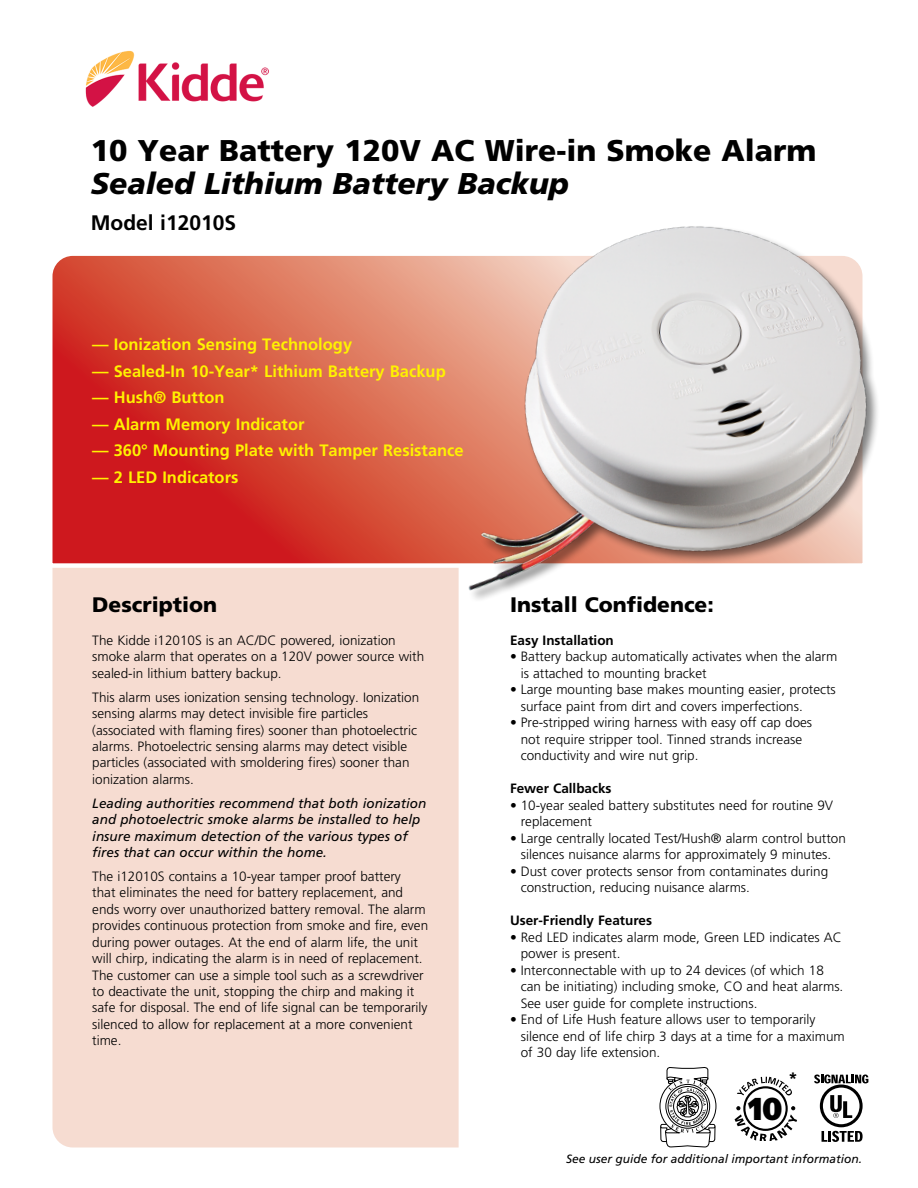
<style>
.page{position:relative;width:918px;height:1188px;background:#fff}
.page>*{position:absolute;margin:0;border:0;box-sizing:border-box;transform-origin:0 0}
.t1{font:900 31.65px "Frutiger";color:#000;scale:.84 1}
.t2{font:900 30px "Frutiger LT Std";color:#000}
.t3{font:italic 900 30px "Frutiger LT Std";color:#000}
.t4{font:900 21px "Frutiger LT Std";color:#000}
.t5{font:700 21px "Frutiger LT Std";color:#000}
.t6{font:700 16.5px "Frutiger LT Std";color:#fff200}
.t7{font:700 16.5px "Frutiger LT Std";color:#000}
.t8{font:300 13.5px/16.5px "Frutiger LT Std";color:#000}
.t9{font:italic 13.5px/16.5px "Frutiger LT Std";color:#000}
.t10{font:700 13.5px "Frutiger LT Std";color:#000}
.t11{font:italic 12px "Frutiger LT Std";color:#000}
</style>
<div class="page">
<div style="left:52px;top:570px;width:407px;height:578px;background:#f6dcd1"></div>
<svg style="left:52px;top:255px;width:357px;height:315px;background:#d64c3e"></svg>
<img style="left:85px;top:50px;width:184px;height:57px">
<img style="left:409px;top:226px;width:469px;height:463px">
<svg style="left:737px;top:1077px;width:55px;height:19px"></svg>
<div style="left:743px;top:1086px;width:45px;height:45px;border:2px solid #000;border-radius:50%"></div>
<svg style="left:735px;top:1106px;width:62px;height:35px"></svg>
<div style="left:820px;top:1085px;width:43px;height:42px;border:3px solid #000;border-radius:50%"></div>
<svg style="left:830px;top:1095px;width:22px;height:23px"></svg>
<svg style="left:814px;top:1075px;width:54px;height:8px"></svg>
<svg style="left:822px;top:1131px;width:41px;height:11px"></svg>
<svg style="left:659px;top:1067px;width:58px;height:81px"></svg>
<h2 class="t2" style="left:91px;top:132px;width:727px">10 Year Battery 120V AC Wire-in Smoke Alarm</h2>
<h2 class="t3" style="left:91px;top:165px;width:480px">Sealed Lithium Battery Backup</h2>
<h3 class="t5" style="left:91px;top:210px;width:147px">Model i12010S</h3>
<p class="t6" style="left:92px;top:335px;width:261px">— Ionization Sensing Technology</p>
<p class="t6" style="left:92px;top:361px;width:355px">— Sealed-In 10-Year* Lithium Battery Backup</p>
<p class="t6" style="left:92px;top:388px;width:134px">— Hush® Button</p>
<p class="t6" style="left:92px;top:414px;width:214px">— Alarm Memory Indicator</p>
<p class="t6" style="left:92px;top:441px;width:373px">— 360° Mounting Plate with Tamper Resistance</p>
<p class="t6" style="left:92px;top:467px;width:148px">— 2 LED Indicators</p>
<h3 class="t4" style="left:92px;top:592px;width:126px">Description</h3>
<p class="t8" style="left:92px;top:632px;width:333px">The Kidde i12010S is an AC/DC powered, ionization smoke alarm that operates on a 120V power source with sealed-in lithium battery backup.</p>
<p class="t8" style="left:92px;top:689px;width:329px">This alarm uses ionization sensing technology. Ionization sensing alarms may detect invisible fire particles (associated with flaming fires) sooner than photoelectric alarms. Photoelectric sensing alarms may detect visible particles (associated with smoldering fires) sooner than ionization alarms.</p>
<p class="t9" style="left:92px;top:795px;width:336px">Leading authorities recommend that both ionization and photoelectric smoke alarms be installed to help insure maximum detection of the various types of fires that can occur within the home.</p>
<p class="t8" style="left:92px;top:868px;width:337px">The i12010S contains a 10-year tamper proof battery<br>that eliminates the need for battery replacement, and ends worry over unauthorized battery removal. The alarm provides continuous protection from smoke and fire, even during power outages. At the end of alarm life, the unit will chirp, indicating the alarm is in need of replacement.<br>The customer can use a simple tool such as a screwdriver to deactivate the unit, stopping the chirp and making it safe for disposal. The end of life signal can be temporarily silenced to allow for replacement at a more convenient time.</p>
<h3 class="t4" style="left:510px;top:592px;width:205px">Install Confidence:</h3>
<p class="t10" style="left:510px;top:632px;width:105px">Easy Installation</p>
<p class="t8" style="left:521px;top:649px;width:318px;text-indent:-11px">• Battery backup automatically activates when the alarm is attached to mounting bracket</p>
<p class="t8" style="left:521px;top:682px;width:317px;text-indent:-11px">• Large mounting base makes mounting easier, protects surface paint from dirt and covers imperfections.</p>
<p class="t8" style="left:521px;top:715px;width:293px;text-indent:-11px">• Pre-stripped wiring harness with easy off cap does not require stripper tool. Tinned strands increase conductivity and wire nut grip.</p>
<p class="t10" style="left:510px;top:781px;width:103px">Fewer Callbacks</p>
<p class="t8" style="left:521px;top:797px;width:314px;text-indent:-11px">• 10-year sealed battery substitutes need for routine 9V replacement</p>
<p class="t8" style="left:510px;top:830px;width:337px;text-align:center">• Large centrally located Test/Hush® alarm control button silences nuisance alarms for approximately 9 minutes.</p>
<p class="t8" style="left:521px;top:863px;width:309px;text-indent:-11px">• Dust cover protects sensor from contaminates during construction, reducing nuisance alarms.</p>
<p class="t10" style="left:510px;top:913px;width:144px">User-Friendly Features</p>
<p class="t8" style="left:521px;top:929px;width:323px;text-indent:-11px">• Red LED indicates alarm mode, Green LED indicates AC power is present.</p>
<p class="t8" style="left:521px;top:962px;width:324px;text-indent:-11px">• Interconnectable with up to 24 devices (of which 18 can be initiating) including smoke, CO and heat alarms.<br>See user guide for complete instructions.</p>
<p class="t8" style="left:521px;top:1012px;width:326px;text-indent:-11px">• End of Life Hush feature allows user to temporarily silence end of life chirp 3 days at a time for a maximum of 30 day life extension.</p>
<p class="t7" style="left:788px;top:1068px;width:11px">*</p>
<h1 class="t1" style="left:749px;top:1089px;width:42px">10</h1>
<p class="t11" style="left:566px;top:1151px;width:298px">See user guide for additional important information.</p>
</div>
